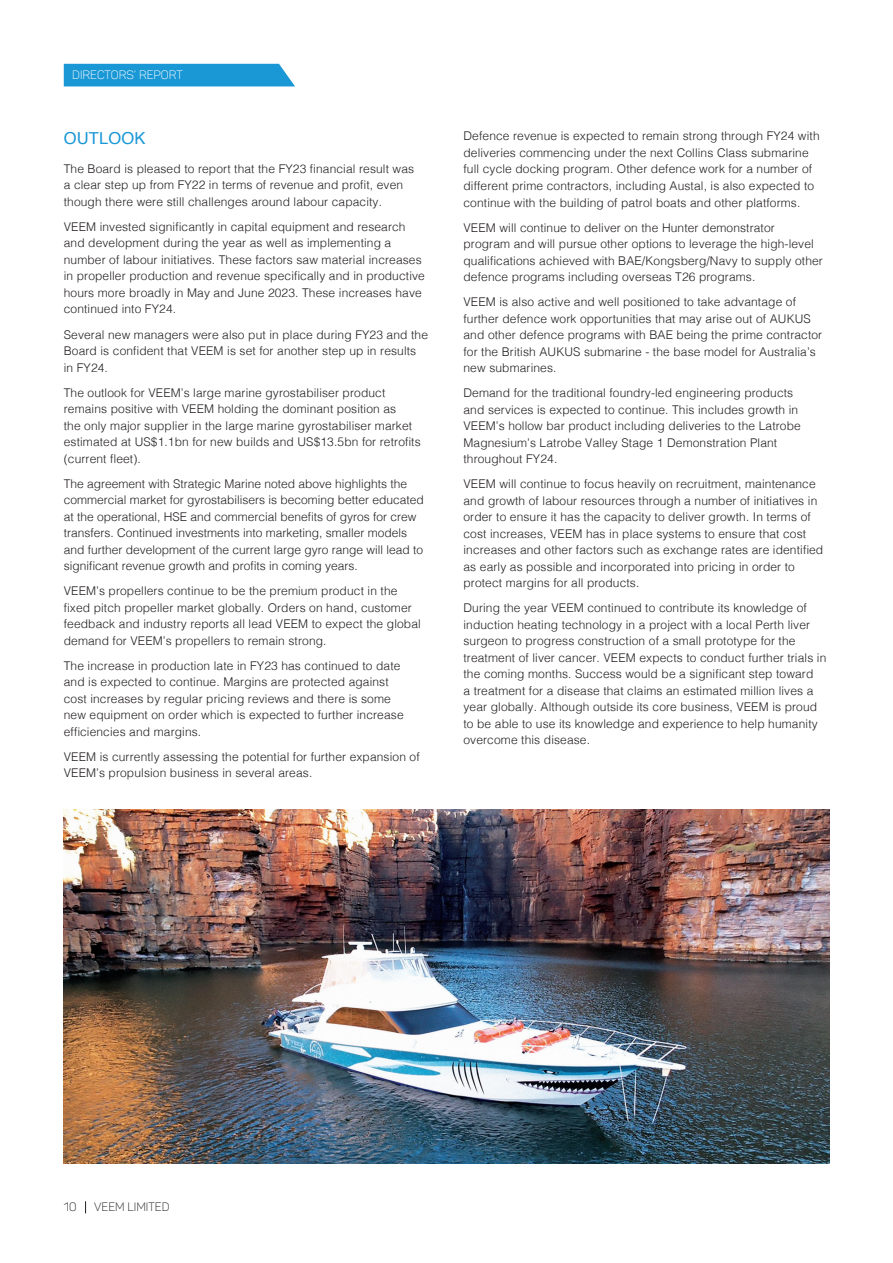
<style>
.page{position:relative;width:893px;height:1263px;background:#fff}
.page>*{position:absolute;margin:0;border:0;box-sizing:border-box;transform-origin:0 0}
.t1{font:16.5px "Helvetica";letter-spacing:.01em;color:#1a98d6}
.t2{font:300 12px/16.5px "Helvetica";letter-spacing:.01em;color:#231f20}
.t3{font:12px "Panton Light Caps";color:#fff}
.t4{font:12px "Panton Light Caps";color:#231f20}
</style>
<div class="page">
<div style="left:64px;top:64px;width:231px;height:22px;background:#1a98d6"></div>
<svg style="left:85px;top:1201px;width:1px;height:12px"></svg>
<img style="left:64px;top:809px;width:765px;height:355px">
<p class="t3" style="left:72px;top:68px;width:112px">DIRECTORS’ REPORT</p>
<h1 class="t1" style="left:64px;top:125px;width:83px">OUTLOOK</h1>
<p class="t2" style="left:64px;top:160px;width:352px">The Board is pleased to report that the FY23 financial result was a clear step up from FY22 in terms of revenue and profit, even though there were still challenges around labour capacity.</p>
<p class="t2" style="left:64px;top:218px;width:363px">VEEM invested significantly in capital equipment and research and development during the year as well as implementing a number of labour initiatives. These factors saw material increases in propeller production and revenue specifically and in productive hours more broadly in May and June 2023. These increases have continued into FY24.</p>
<p class="t2" style="left:64px;top:325px;width:366px">Several new managers were also put in place during FY23 and the<br>Board is confident that VEEM is set for another step up in results in FY24.</p>
<p class="t2" style="left:64px;top:383px;width:358px">The outlook for VEEM’s large marine gyrostabiliser product remains positive with VEEM holding the dominant position as<br>the only major supplier in the large marine gyrostabiliser market estimated at US$1.1bn for new builds and US$13.5bn for retrofits (current fleet).</p>
<p class="t2" style="left:64px;top:474px;width:362px">The agreement with Strategic Marine noted above highlights the commercial market for gyrostabilisers is becoming better educated at the operational, HSE and commercial benefits of gyros for crew transfers. Continued investments into marketing, smaller models and further development of the current large gyro range will lead to significant revenue growth and profits in coming years.</p>
<p class="t2" style="left:64px;top:582px;width:359px">VEEM’s propellers continue to be the premium product in the fixed pitch propeller market globally. Orders on hand, customer feedback and industry reports all lead VEEM to expect the global demand for VEEM’s propellers to remain strong.</p>
<p class="t2" style="left:64px;top:656px;width:341px">The increase in production late in FY23 has continued to date and is expected to continue. Margins are protected against cost increases by regular pricing reviews and there is some new equipment on order which is expected to further increase efficiencies and margins.</p>
<p class="t2" style="left:64px;top:747px;width:357px">VEEM is currently assessing the potential for further expansion of<br>VEEM’s propulsion business in several areas.</p>
<p class="t2" style="left:463px;top:127px;width:358px">Defence revenue is expected to remain strong through FY24 with deliveries commencing under the next Collins Class submarine full cycle docking program. Other defence work for a number of different prime contractors, including Austal, is also expected to continue with the building of patrol boats and other platforms.</p>
<p class="t2" style="left:463px;top:218px;width:361px">VEEM will continue to deliver on the Hunter demonstrator program and will pursue other options to leverage the high-level qualifications achieved with BAE/Kongsberg/Navy to supply other defence programs including overseas T26 programs.</p>
<p class="t2" style="left:463px;top:293px;width:360px">VEEM is also active and well positioned to take advantage of further defence work opportunities that may arise out of AUKUS and other defence programs with BAE being the prime contractor for the British AUKUS submarine - the base model for Australia’s new submarines.</p>
<p class="t2" style="left:463px;top:384px;width:339px">Demand for the traditional foundry-led engineering products and services is expected to continue. This includes growth in VEEM’s hollow bar product including deliveries to the Latrobe Magnesium’s Latrobe Valley Stage 1 Demonstration Plant throughout FY24.</p>
<p class="t2" style="left:463px;top:475px;width:361px">VEEM will continue to focus heavily on recruitment, maintenance and growth of labour resources through a number of initiatives in order to ensure it has the capacity to deliver growth. In terms of cost increases, VEEM has in place systems to ensure that cost increases and other factors such as exchange rates are identified as early as possible and incorporated into pricing in order to protect margins for all products.</p>
<p class="t2" style="left:463px;top:599px;width:364px">During the year VEEM continued to contribute its knowledge of induction heating technology in a project with a local Perth liver surgeon to progress construction of a small prototype for the treatment of liver cancer. VEEM expects to conduct further trials in the coming months. Success would be a significant step toward<br>a treatment for a disease that claims an estimated million lives a year globally. Although outside its core business, VEEM is proud to be able to use its knowledge and experience to help humanity overcome this disease.</p>
<p class="t4" style="left:64px;top:1200px;width:14px">10</p>
<p class="t4" style="left:94px;top:1200px;width:77px">VEEM LIMITED</p>
</div>
